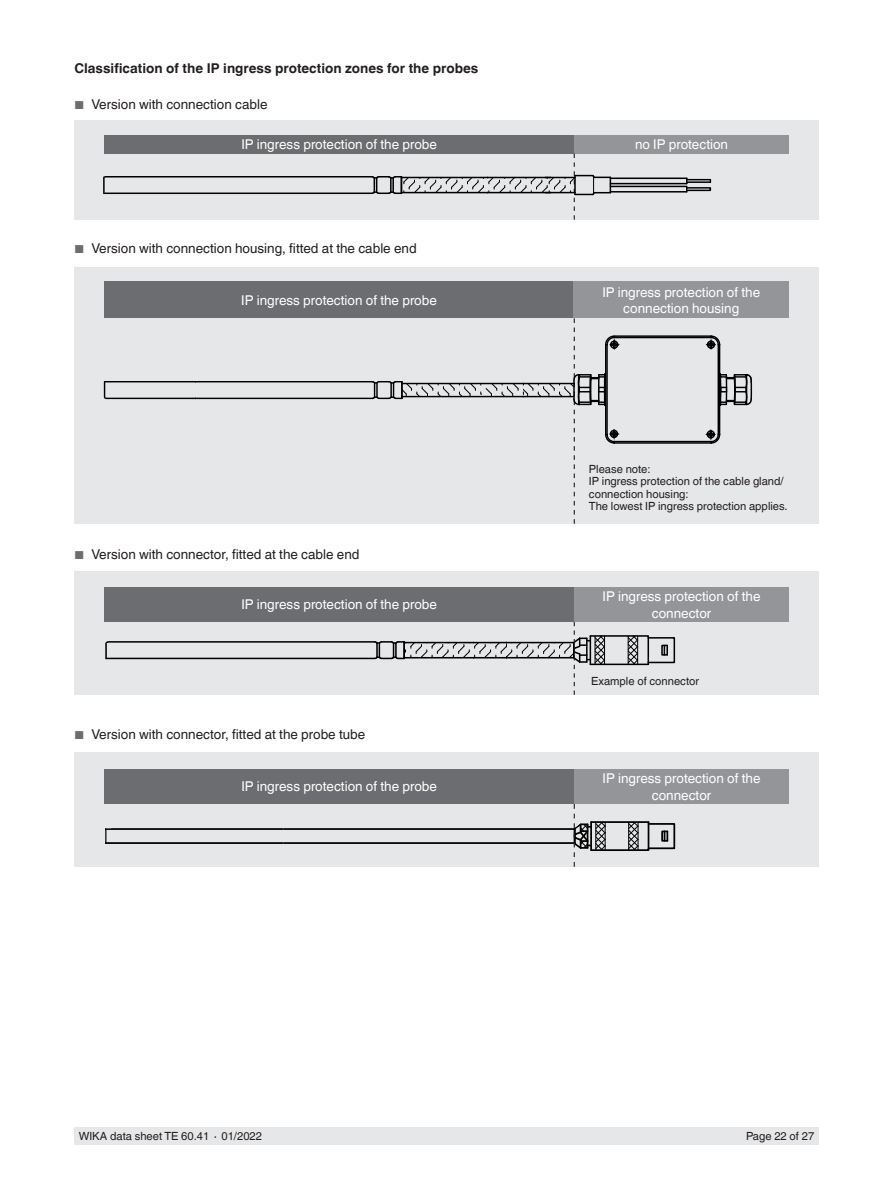
<style>
.page{position:relative;width:893px;height:1188px;background:#fff}
.page>*{position:absolute;margin:0;border:0;box-sizing:border-box;transform-origin:0 0}
.t1{font:13.5px/16.5px "Helvetica World";color:#fff;text-align:center}
.t2{font:13.5px "Helvetica World";color:#231f20}
.t3{font:700 13.5px "Helvetica World";color:#231f20}
.t4{font:11.25px/12.3px "Helvetica World";color:#231f20}
.s1{font-size:11.55px;color:#6c6d70}
</style>
<div class="page">
<div style="left:74px;top:1128px;width:745px;height:17px;background:#e6e7e9"></div>
<div style="left:74px;top:120px;width:745px;height:100px;background:#e6e7e9"></div>
<div style="left:104px;top:135px;width:470px;height:18px;background:#6c6d70"></div>
<div style="left:574px;top:135px;width:215px;height:18px;background:#939598"></div>
<svg style="left:103px;top:154px;width:608px;height:66px"></svg>
<div style="left:74px;top:267px;width:745px;height:257px;background:#e6e7e9"></div>
<div style="left:104px;top:282px;width:470px;height:36px;background:#6c6d70"></div>
<div style="left:574px;top:282px;width:215px;height:36px;background:#939598"></div>
<svg style="left:103px;top:318px;width:650px;height:206px"></svg>
<div style="left:74px;top:572px;width:745px;height:123px;background:#e6e7e9"></div>
<div style="left:647px;top:637px;width:28px;height:26px;border:2px solid #000"></div>
<div style="left:661px;top:645px;width:7px;height:11px;border:2px solid #000"></div>
<div style="left:104px;top:587px;width:470px;height:35px;background:#6c6d70"></div>
<div style="left:574px;top:587px;width:215px;height:35px;background:#939598"></div>
<svg style="left:105px;top:622px;width:545px;height:73px"></svg>
<div style="left:74px;top:753px;width:745px;height:114px;background:#e6e7e9"></div>
<div style="left:648px;top:823px;width:27px;height:26px;border:2px solid #000"></div>
<div style="left:661px;top:831px;width:7px;height:11px;border:2px solid #000"></div>
<hr style="left:283px;top:828px;width:292px;height:2px;background:#000">
<hr style="left:283px;top:842px;width:292px;height:2px;background:#000">
<hr style="left:106px;top:828px;width:177px;height:2px;background:#000">
<hr style="left:106px;top:842px;width:177px;height:2px;background:#000">
<svg style="left:105px;top:828px;width:1px;height:16px"></svg>
<div style="left:104px;top:769px;width:470px;height:35px;background:#6c6d70"></div>
<div style="left:574px;top:769px;width:215px;height:35px;background:#939598"></div>
<svg style="left:572px;top:804px;width:78px;height:63px"></svg>
<p class="t3" style="left:74px;top:61px;width:405px">Classification of the IP ingress protection zones for the probes</p>
<p class="t2" style="left:74px;top:97px;width:195px"><span class="s1">■</span> Version with connection cable</p>
<p class="t1" style="left:241px;top:136px;width:197px">IP ingress protection of the probe</p>
<p class="t1" style="left:635px;top:136px;width:95px">no IP protection</p>
<p class="t2" style="left:74px;top:241px;width:344px"><span class="s1">■</span> Version with connection housing, fitted at the cable end</p>
<p class="t1" style="left:241px;top:292px;width:197px">IP ingress protection of the probe</p>
<p class="t1" style="left:602px;top:284px;width:159px">IP ingress protection of the connection housing</p>
<p class="t2" style="left:74px;top:547px;width:287px"><span class="s1">■</span> Version with connector, fitted at the cable end</p>
<p class="t4" style="left:589px;top:463px;width:200px">Please note:<br>IP ingress protection of the cable gland/ connection housing:<br>The lowest IP ingress protection applies.</p>
<p class="t1" style="left:241px;top:596px;width:197px">IP ingress protection of the probe</p>
<p class="t1" style="left:603px;top:588px;width:159px">IP ingress protection of the connector</p>
<p class="t2" style="left:74px;top:727px;width:292px"><span class="s1">■</span> Version with connector, fitted at the probe tube</p>
<p class="t4" style="left:591px;top:675px;width:109px">Example of connector</p>
<p class="t1" style="left:241px;top:778px;width:197px">IP ingress protection of the probe</p>
<p class="t1" style="left:603px;top:770px;width:159px">IP ingress protection of the connector</p>
<p class="t4" style="left:79px;top:1130px;width:185px">WIKA data sheet TE 60.41 ∙ 01/2022</p>
<p class="t4" style="left:746px;top:1130px;width:70px">Page 22 of 27</p>
</div>
